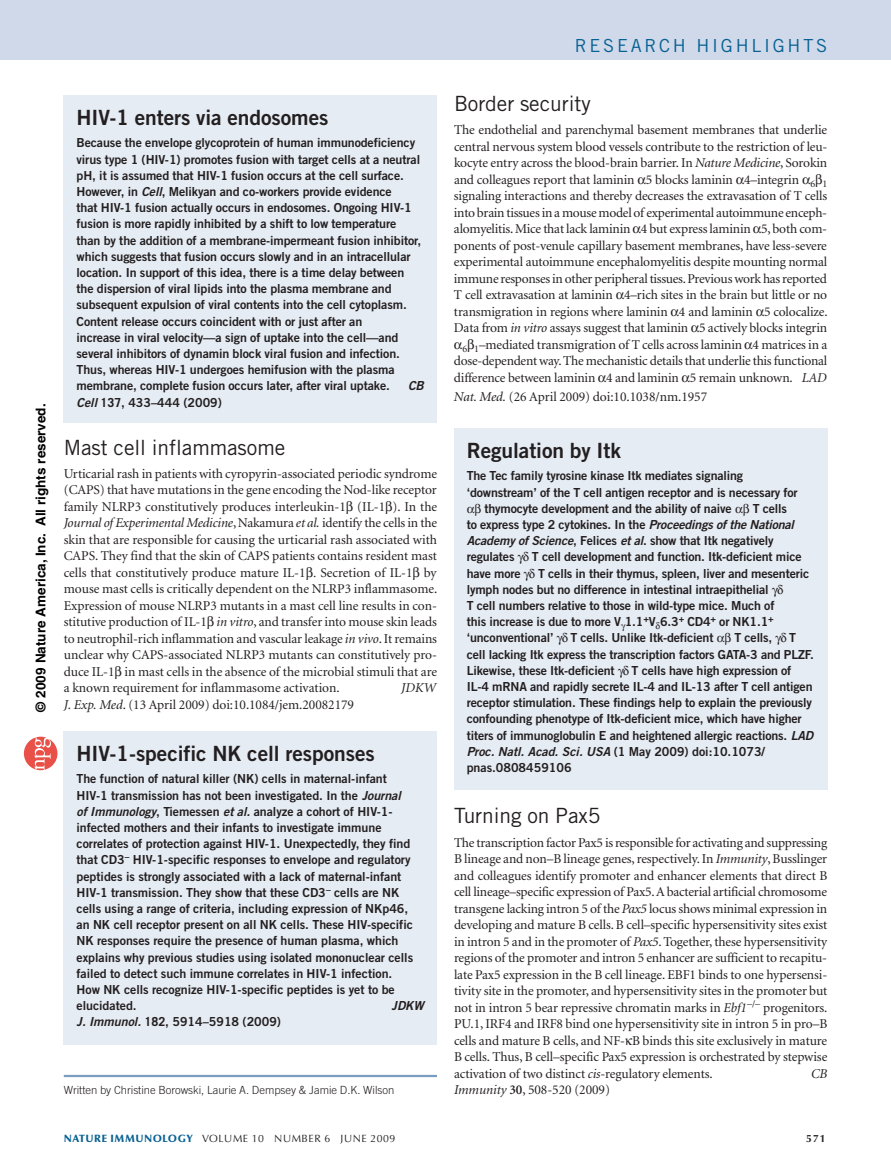
<style>
.page{position:relative;width:891px;height:1175px;background:#fff}
.page>*{position:absolute;margin:0;border:0;box-sizing:border-box;transform-origin:0 0}
.t1{font:21px "Trade Gothic Bold Two";letter-spacing:-.005em;color:#231f20}
.t2{font:21px "Trade Gothic";letter-spacing:-.005em;color:#231f20}
.t3{font:18px "Trade Gothic";letter-spacing:.15em;color:#086193}
.t4{font:13.5px/16.5px "Minion";letter-spacing:-.015em;color:#231f20;text-align:justify}
.t5{font:700 13.5px "Helvetica";color:#000}
.t6{font:italic 13.5px "Minion";letter-spacing:-.005em;color:#231f20}
.t7{font:12.45px/16.2px "Trade Gothic Bold Two";letter-spacing:-.01em;color:#231f20}
.t8{font:italic 12.45px "Trade Gothic Bold Two";letter-spacing:-.005em;color:#231f20}
.t9{font:300 11.25px "Trade Gothic";letter-spacing:-.005em;color:#231f20}
.t10{font:10.5px "Optima";letter-spacing:.05em;color:#231f20}
.t11{font:700 10.5px "Optima";color:#231f20}
.s1{font-style:italic}
.s2{font-family:"Trade Gothic";font-weight:700}
.s3{font-weight:600}
.s4{font-weight:900;color:#086193}
</style>
<div class="page">
<div style="left:454px;top:428px;width:373px;height:361px;background:#e6ecf4"></div>
<div style="left:64px;top:95px;width:373px;height:327px;background:#e6ecf4"></div>
<hr style="left:64px;top:1074px;width:373px;height:3px;background:#789dc1">
<div style="left:0;top:0;width:891px;height:60px;background:#cfd9e9"></div>
<div style="left:64px;top:731px;width:373px;height:313px;background:#e6ecf4"></div>
<svg style="left:24px;top:736px;width:33px;height:34px"></svg>
<h2 class="t3" style="left:575px;top:35px;width:254px">research highlights</h2>
<p class="t5" style="left:36px;top:711px;width:309px;rotate:-90deg">© 2009 Nature America, Inc. All rights reserved.</p>
<h1 class="t1" style="left:77px;top:104px;width:253px">HIV-1 enters via endosomes</h1>
<p class="t7" style="left:77px;top:134px;width:346px">Because the envelope glycoprotein of human immunodeficiency virus type 1 (HIV-1) promotes fusion with target cells at a neutral pH, it is assumed that HIV-1 fusion occurs at the cell surface.<br>However, in <span class="s1">Cell</span>, Melikyan and co-workers provide evidence<br>that HIV-1 fusion actually occurs in endosomes. Ongoing HIV-1 fusion is more rapidly inhibited by a shift to low temperature than by the addition of a membrane-impermeant fusion inhibitor, which suggests that fusion occurs slowly and in an intracellular location. In support of this idea, there is a time delay between the dispersion of viral lipids into the plasma membrane and subsequent expulsion of viral contents into the cell cytoplasm.<br>Content release occurs coincident with or just after an<br>increase in viral velocity—a sign of uptake into the cell—and several inhibitors of dynamin block viral fusion and infection.<br>Thus, whereas HIV-1 undergoes hemifusion with the plasma membrane, complete fusion occurs later, after viral uptake.</p>
<p class="t8" style="left:408px;top:378px;width:17px">CB</p>
<p class="t7" style="left:77px;top:394px;width:147px"><span class="s1">Cell</span> <span class="s2">137</span>, 433–444 (2009)</p>
<h1 class="t2" style="left:64px;top:434px;width:223px">Mast cell inflammasome</h1>
<p class="t4" style="left:64px;top:465px;width:375px">Urticarial rash in patients with cyropyrin-associated periodic syndrome (CAPS) that have mutations in the gene encoding the Nod-like receptor family NLRP3 constitutively produces interleukin-1 (IL-1 ). In the <span class="s1">Journal of Experimental Medicine</span>, Nakamura <span class="s1">et al.</span> identify the cells in the skin that are responsible for causing the urticarial rash associated with CAPS. They find that the skin of CAPS patients contains resident mast cells that constitutively produce mature IL-1 Secretion of IL-1 by mouse mast cells is critically dependent on the NLRP3 inflammasome.<br>Expression of mouse NLRP3 mutants in a mast cell line results in con&shy;stitutive production of IL-1 <span class="s1">in vitro</span>, and transfer into mouse skin leads to neutrophil-rich inflammation and vascular leakage <span class="s1">in vivo</span>. It remains unclear why CAPS-associated NLRP3 mutants can constitutively pro&shy;duce IL-1 in mast cells in the absence of the microbial stimuli that are a known requirement for inflammasome activation.</p>
<p class="t6" style="left:401px;top:681px;width:36px">JDKW</p>
<p class="t4" style="left:64px;top:696px;width:292px"><span class="s1">J. Exp. Med</span>. (13 April 2009) doi:10.1084/jem.20082179</p>
<h1 class="t1" style="left:77px;top:740px;width:300px">HIV-1-specific NK cell responses</h1>
<p class="t7" style="left:77px;top:770px;width:338px">The function of natural killer (NK) cells in maternal-infant HIV-1 transmission has not been investigated. In the <span class="s1">Journal of Immunology</span>, Tiemessen <span class="s1">et al.</span> analyze a cohort of HIV-1- infected mothers and their infants to investigate immune correlates of protection against HIV-1. Unexpectedly, they find that CD3<sup>–</sup> HIV-1-specific responses to envelope and regulatory peptides is strongly associated with a lack of maternal-infant HIV-1 transmission. They show that these CD3<sup>–</sup> cells are NK cells using a range of criteria, including expression of NKp46, an NK cell receptor present on all NK cells. These HIV-specific NK responses require the presence of human plasma, which explains why previous studies using isolated mononuclear cells failed to detect such immune correlates in HIV-1 infection.<br>How NK cells recognize HIV-1-specific peptides is yet to be elucidated.</p>
<p class="t8" style="left:392px;top:998px;width:34px">JDKW</p>
<p class="t7" style="left:77px;top:1013px;width:206px"><span class="s1">J. Immunol.</span> <span class="s2">182</span>, 5914–5918 (2009)</p>
<h1 class="t2" style="left:454px;top:91px;width:138px">Border security</h1>
<p class="t4" style="left:454px;top:122px;width:375px;text-align:center">The endothelial and parenchymal basement membranes that underlie central nervous system blood vessels contribute to the restriction of leu&shy;kocyte entry across the blood-brain barrier. In <span class="s1">Nature Medicine</span>, Sorokin and colleagues report that laminin 5 blocks laminin 4–integrin <sub>6</sub> <sub>1 </sub>signaling interactions and thereby decreases the extravasation of T cells into brain tissues in a mouse model of experimental autoimmune enceph&shy;alomyelitis. Mice that lack laminin 4 but express laminin 5, both com&shy;ponents of post-venule capillary basement membranes, have less-severe experimental autoimmune encephalomyelitis despite mounting normal immune responses in other peripheral tissues. Previous work has reported T cell extravasation at laminin 4–rich sites in the brain but little or no transmigration in regions where laminin 4 and laminin 5 colocalize.<br>Data from <span class="s1">in vitro</span> assays suggest that laminin 5 actively blocks integrin <sub>6</sub> <sub>1</sub>–mediated transmigration of T cells across laminin 4 matrices in a dose-dependent way. The mechanistic details that underlie this functional difference between laminin 4 and laminin 5 remain unknown. <span class="s1">LAD</span></p>
<p class="t4" style="left:454px;top:389px;width:255px"><span class="s1">Nat. Med.</span> (26 April 2009) doi:10.1038/nm.1957</p>
<h1 class="t1" style="left:467px;top:437px;width:156px">Regulation by Itk</h1>
<p class="t7" style="left:467px;top:467px;width:278px">The Tec family tyrosine kinase Itk mediates signaling</p>
<p class="t7" style="left:467px;top:484px;width:332px">‘downstream’ of the T cell antigen receptor and is necessary for</p>
<p class="t7" style="left:484px;top:500px;width:249px">thymocyte development and the ability of naive</p>
<p class="t7" style="left:467px;top:500px;width:329px;text-indent:286px">T cells to express type 2 cytokines. In the <span class="s1">Proceedings of the National Academy of Science</span>, Felices <span class="s1">et al</span>. show that Itk negatively regulates</p>
<p class="t7" style="left:532px;top:548px;width:271px">T cell development and function. Itk-deficient mice</p>
<p class="t7" style="left:467px;top:565px;width:344px;text-indent:71px">T cells in their thymus, spleen, liver and mesenteric lymph nodes but no difference in intestinal intraepithelial<br>T cell numbers relative to those in wild-type mice. Much of<br>this increase is due to more V 1.1<sup>+</sup>V 6.3<sup>+</sup> CD4<sup>+</sup> or NK1.1<sup>+ </sup>‘unconventional’</p>
<p class="t7" style="left:467px;top:565px;width:56px">have more</p>
<p class="t7" style="left:570px;top:629px;width:145px">T cells. Unlike Itk-deficient</p>
<p class="t7" style="left:735px;top:629px;width:39px">T cells,</p>
<p class="t7" style="left:467px;top:629px;width:349px;text-indent:322px">T cell lacking Itk express the transcription factors GATA-3 and PLZF.<br>Likewise, these Itk-deficient</p>
<p class="t7" style="left:467px;top:662px;width:348px;text-indent:165px">T cells have high expression of IL-4 mRNA and rapidly secrete IL-4 and IL-13 after T cell antigen receptor stimulation. These findings help to explain the previously confounding phenotype of Itk-deficient mice, which have higher titers of immunoglobulin E and heightened allergic reactions. <span class="s1">LAD Proc. Natl. Acad. Sci. USA</span> (1 May 2009) doi:10.1073/ pnas.0808459106</p>
<h1 class="t2" style="left:454px;top:803px;width:148px">Turning on Pax5</h1>
<p class="t4" style="left:454px;top:834px;width:375px">The transcription factor Pax5 is responsible for activating and suppressing B lineage and non–B lineage genes, respectively. In <span class="s1">Immunity</span>, Busslinger and colleagues identify promoter and enhancer elements that direct B cell lineage–specific expression of Pax5. A bacterial artificial chromosome transgene lacking intron 5 of the <span class="s1">Pax5</span> locus shows minimal expression in developing and mature B cells. B cell–specific hypersensitivity sites exist in intron 5 and in the promoter of <span class="s1">Pax5</span>. Together, these hypersensitivity regions of the promoter and intron 5 enhancer are sufficient to recapitu&shy;late Pax5 expression in the B cell lineage. EBF1 binds to one hypersensi&shy;tivity site in the promoter, and hypersensitivity sites in the promoter but not in intron 5 bear repressive chromatin marks in <span class="s1">Ebf1</span><sup>–/–</sup> progenitors.<br>PU.1, IRF4 and IRF8 bind one hypersensitivity site in intron 5 in pro–B cells and mature B cells, and NF- B binds this site exclusively in mature B cells. Thus, B cell–specific Pax5 expression is orchestrated by stepwise activation of two distinct <span class="s1">cis</span>-regulatory elements.</p>
<p class="t6" style="left:811px;top:1066px;width:18px">CB</p>
<p class="t4" style="left:454px;top:1082px;width:158px"><span class="s1">Immunity</span> <span class="s3">30</span>, 508-520 (2009)</p>
<p class="t9" style="left:64px;top:1083px;width:332px">Written by Christine Borowski, Laurie A. Dempsey &amp; Jamie D.K. Wilson</p>
<p class="t10" style="left:64px;top:1132px;width:333px"><span class="s4">NATURE IMMUNOLOGY</span> VOLUME 10 NUMBER 6 JUNE 2009</p>
<p class="t11" style="left:806px;top:1132px;width:21px">571</p>
</div>
